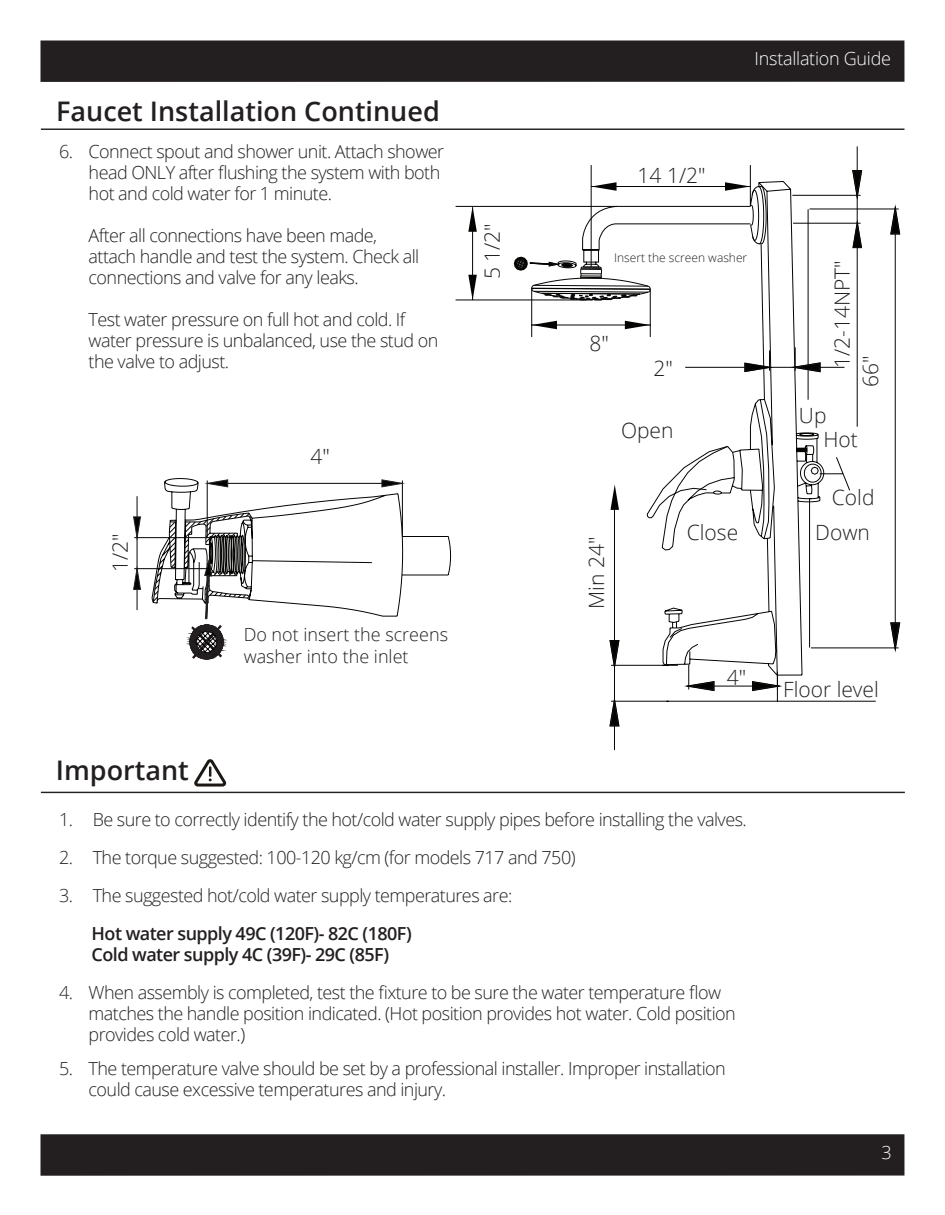
<style>
.page{position:relative;width:945px;height:1215px;background:#fff}
.page>*{position:absolute;margin:0;border:0;box-sizing:border-box;transform-origin:0 0}
.t1{font:600 27px "Open Sans";color:#231f20}
.t2{font:300 21px "Open Sans";color:#231f20}
.t3{font:300 18px/21px "Open Sans";letter-spacing:-.03em;color:#231f20}
.t4{font:600 18px/21px "Open Sans";letter-spacing:-.03em;color:#231f20}
.t5{font:300 18px/21.6px "Open Sans";color:#231f20}
.t6{font:300 18px "Open Sans";letter-spacing:-.015em;color:#fff}
.t7{font:300 12px "Open Sans";color:#231f20}
</style>
<div class="page">
<div style="left:40px;top:41px;width:864px;height:41px;background:#231f20"></div>
<div style="left:40px;top:1134px;width:864px;height:42px;background:#231f20"></div>
<hr style="left:41px;top:792px;width:864px;height:1px;background:#231f20">
<hr style="left:41px;top:129px;width:863px;height:1px;background:#231f20">
<svg style="left:194px;top:759px;width:33px;height:28px"></svg>
<svg style="left:151px;top:478px;width:300px;height:139px"></svg>
<hr style="left:207px;top:480px;width:1px;height:58px;background:#040503">
<hr style="left:402px;top:480px;width:1px;height:56px;background:#040503">
<hr style="left:227px;top:483px;width:155px;height:1px;background:#040503">
<svg style="left:204px;top:479px;width:24px;height:9px"></svg>
<svg style="left:381px;top:479px;width:25px;height:9px"></svg>
<hr style="left:134px;top:537px;width:76px;height:1px;background:#040503">
<hr style="left:134px;top:568px;width:76px;height:1px;background:#040503">
<hr style="left:137px;top:538px;width:1px;height:31px;background:#040503">
<svg style="left:133px;top:496px;width:8px;height:46px"></svg>
<svg style="left:133px;top:565px;width:8px;height:45px"></svg>
<svg style="left:153px;top:512px;width:100px;height:148px"></svg>
<svg style="left:862px;top:208px;width:34px;height:290px"></svg>
<svg style="left:890px;top:204px;width:10px;height:31px"></svg>
<svg style="left:614px;top:498px;width:286px;height:253px"></svg>
<svg style="left:609px;top:696px;width:11px;height:31px"></svg>
<svg style="left:609px;top:498px;width:241px;height:192px"></svg>
<svg style="left:646px;top:491px;width:199px;height:200px"></svg>
<svg style="left:661px;top:146px;width:200px;height:530px"></svg>
<svg style="left:531px;top:164px;width:331px;height:174px"></svg>
<svg style="left:591px;top:182px;width:26px;height:9px"></svg>
<svg style="left:725px;top:182px;width:25px;height:9px"></svg>
<svg style="left:532px;top:321px;width:25px;height:8px"></svg>
<svg style="left:625px;top:321px;width:25px;height:8px"></svg>
<hr style="left:456px;top:206px;width:161px;height:1px;background:#040503">
<hr style="left:456px;top:300px;width:134px;height:1px;background:#040503">
<hr style="left:472px;top:207px;width:1px;height:93px;background:#040503">
<svg style="left:468px;top:206px;width:9px;height:26px"></svg>
<svg style="left:468px;top:275px;width:9px;height:25px"></svg>
<svg style="left:514px;top:206px;width:237px;height:95px"></svg>
<svg style="left:610px;top:484px;width:9px;height:26px"></svg>
<h1 class="t1" style="left:56px;top:93px;width:385px">Faucet Installation Continued</h1>
<p class="t3" style="left:89px;top:141px;width:357px;text-indent:-30px">6. Connect spout and shower unit. Attach shower head ONLY after flushing the system with both hot and cold water for 1 minute.</p>
<p class="t3" style="left:89px;top:225px;width:332px">After all connections have been made, attach handle and test the system. Check all connections and valve for any leaks.</p>
<p class="t3" style="left:89px;top:309px;width:351px">Test water pressure on full hot and cold. If water pressure is unbalanced, use the stud on the valve to adjust.</p>
<p class="t2" style="left:106px;top:572px;width:40px;rotate:-90deg">1/2"</p>
<p class="t2" style="left:311px;top:442px;width:21px">4"</p>
<p class="t5" style="left:244px;top:623px;width:206px">Do not insert the screens washer into the inlet</p>
<p class="t2" style="left:478px;top:279px;width:58px;rotate:-90deg">5 1/2"</p>
<h1 class="t1" style="left:56px;top:752px;width:135px">Important</h1>
<p class="t2" style="left:638px;top:161px;width:69px">14 1/2"</p>
<p class="t6" style="left:755px;top:46px;width:138px">Installation Guide</p>
<p class="t7" style="left:614px;top:250px;width:135px">Insert the screen washer</p>
<p class="t2" style="left:828px;top:368px;width:109px;rotate:-90deg">1/2-14NPT"</p>
<p class="t2" style="left:589px;top:329px;width:21px">8"</p>
<p class="t2" style="left:653px;top:354px;width:21px">2"</p>
<p class="t2" style="left:856px;top:387px;width:33px;rotate:-90deg">66"</p>
<p class="t2" style="left:582px;top:609px;width:74px;rotate:-90deg">Min 24"</p>
<p class="t2" style="left:621px;top:416px;width:54px">Open</p>
<p class="t2" style="left:799px;top:401px;width:29px">Up</p>
<p class="t2" style="left:823px;top:425px;width:36px">Hot</p>
<p class="t2" style="left:832px;top:483px;width:44px">Cold</p>
<p class="t2" style="left:687px;top:518px;width:53px">Close</p>
<p class="t2" style="left:815px;top:518px;width:56px">Down</p>
<p class="t2" style="left:727px;top:663px;width:21px">4"</p>
<p class="t2" style="left:783px;top:675px;width:97px">Floor level</p>
<p class="t3" style="left:59px;top:809px;width:689px">1. Be sure to correctly identify the hot/cold water supply pipes before installing the valves.</p>
<p class="t3" style="left:59px;top:847px;width:518px">2. The torque suggested: 100-120 kg/cm (for models 717 and 750)</p>
<p class="t3" style="left:59px;top:885px;width:455px">3. The suggested hot/cold water supply temperatures are:</p>
<p class="t4" style="left:92px;top:923px;width:322px">Hot water supply 49C (120F)- 82C (180F)<br>Cold water supply 4C (39F)- 29C (85F)</p>
<p class="t3" style="left:89px;top:982px;width:649px;text-indent:-30px">4. When assembly is completed, test the fixture to be sure the water temperature flow matches the handle position indicated. (Hot position provides hot water. Cold position provides cold water.)</p>
<p class="t3" style="left:89px;top:1058px;width:639px;text-indent:-30px">5. The temperature valve should be set by a professional installer. Improper installation could cause excessive temperatures and injury.</p>
<p class="t6" style="left:882px;top:1140px;width:12px">3</p>
</div>
